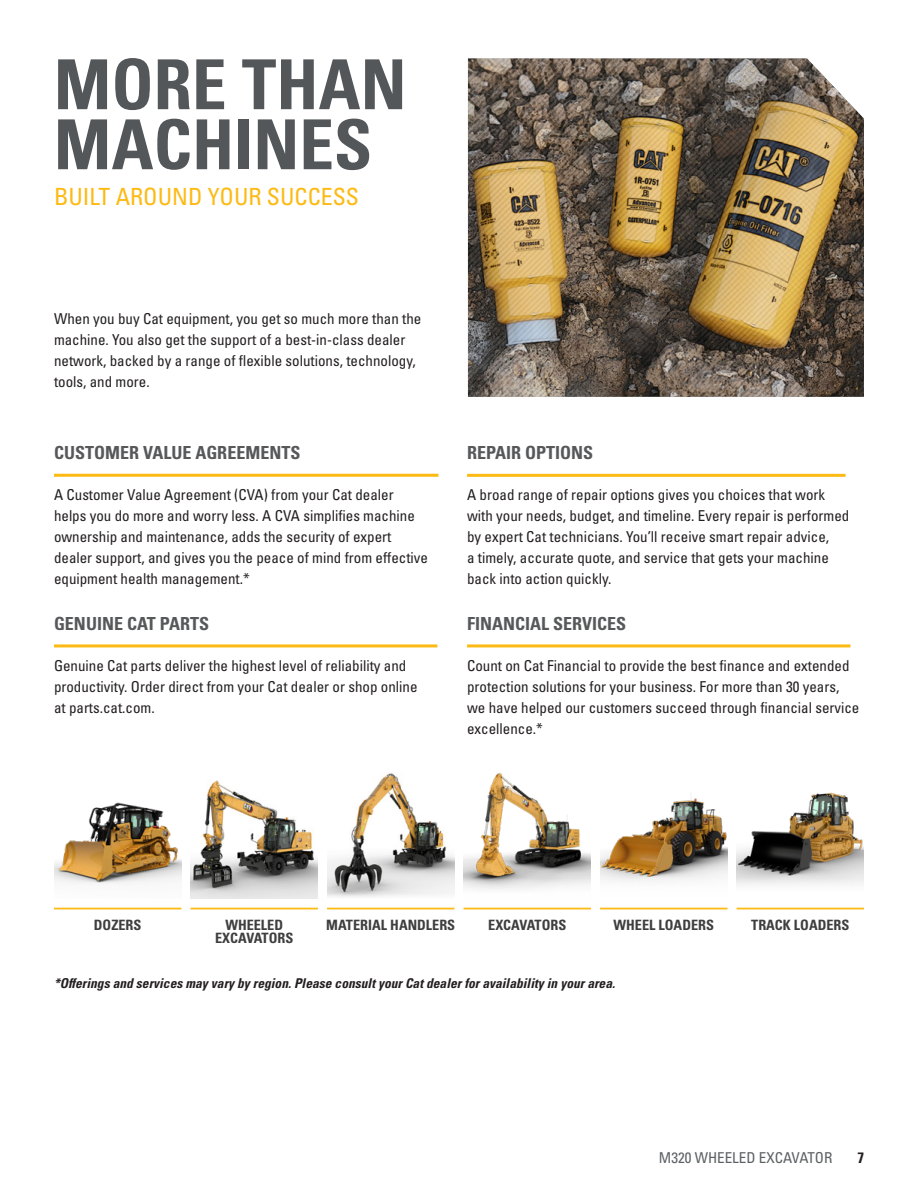
<style>
.page{position:relative;width:918px;height:1188px;background:#fff}
.page>*{position:absolute;margin:0;border:0;box-sizing:border-box;transform-origin:0 0}
.t1{font:69px/60px "Univers LTCYR 67 Bold Cond";color:#535759}
.t2{font:condensed 23.7px "Univers LTCYR 57";color:#fcba13}
.t3{font:18px "Univers LTCYR 67 Bold Cond";color:#57585a}
.t4{font:condensed 15px/21px "Univers LT Std";color:#231f20}
.t5{font:condensed 15px "Univers LTCYR 57";color:#5d6163}
.t6{font:15px "Univers LTCYR 67 Bold Cond";color:#231f20}
.t7{font:14.25px "Univers LTCYR 67 Bold Cond";color:#3e3e3f}
.t8{font:13.5px "Univers LTCYR 67 Bold Cond Obl";color:#231f20}
</style>
<div class="page">
<hr style="left:54px;top:474px;width:384px;height:3px;background:#fcba13">
<hr style="left:467px;top:474px;width:379px;height:3px;background:#fcba13">
<hr style="left:54px;top:644px;width:383px;height:3px;background:#fcba13">
<hr style="left:467px;top:644px;width:383px;height:3px;background:#fcba13">
<img style="left:468px;top:58px;width:396px;height:339px">
<hr style="left:600px;top:908px;width:127px;height:1px;background:#fcba13">
<hr style="left:54px;top:908px;width:127px;height:1px;background:#fcba13">
<hr style="left:464px;top:908px;width:127px;height:1px;background:#fcba13">
<hr style="left:191px;top:908px;width:127px;height:1px;background:#fcba13">
<hr style="left:327px;top:908px;width:127px;height:1px;background:#fcba13">
<img style="left:54px;top:802px;width:127px;height:82px">
<img style="left:191px;top:780px;width:127px;height:119px">
<img style="left:327px;top:773px;width:127px;height:124px">
<img style="left:464px;top:773px;width:127px;height:117px">
<img style="left:600px;top:798px;width:127px;height:83px">
<hr style="left:737px;top:908px;width:127px;height:1px;background:#fcba13">
<img style="left:737px;top:792px;width:127px;height:93px">
<h1 class="t1" style="left:54px;top:54px;width:354px">MORE THAN<br>MACHINES</h1>
<h2 class="t2" style="left:54px;top:182px;width:306px">BUILT AROUND YOUR SUCCESS</h2>
<p class="t4" style="left:54px;top:308px;width:369px">When you buy Cat equipment, you get so much more than the machine. You also get the support of a best-in-class dealer network, backed by a range of flexible solutions, technology, tools, and more.</p>
<p class="t3" style="left:54px;top:442px;width:248px">CUSTOMER VALUE AGREEMENTS</p>
<p class="t3" style="left:467px;top:442px;width:128px">REPAIR OPTIONS</p>
<p class="t4" style="left:54px;top:484px;width:376px">A Customer Value Agreement (CVA) from your Cat dealer helps you do more and worry less. A CVA simplifies machine ownership and maintenance, adds the security of expert dealer support, and gives you the peace of mind from effective equipment health management.*</p>
<p class="t4" style="left:467px;top:484px;width:384px">A broad range of repair options gives you choices that work with your needs, budget, and timeline. Every repair is performed by expert Cat technicians. You’ll receive smart repair advice,<br>a timely, accurate quote, and service that gets your machine back into action quickly.</p>
<p class="t3" style="left:54px;top:613px;width:157px">GENUINE CAT PARTS</p>
<p class="t3" style="left:467px;top:613px;width:161px">FINANCIAL SERVICES</p>
<p class="t4" style="left:54px;top:655px;width:365px">Genuine Cat parts deliver the highest level of reliability and productivity. Order direct from your Cat dealer or shop online at parts.cat.com.</p>
<p class="t4" style="left:467px;top:655px;width:394px">Count on Cat Financial to provide the best finance and extended protection solutions for your business. For more than 30 years, we have helped our customers succeed through financial service excellence.*</p>
<p class="t7" style="left:94px;top:916px;width:49px">DOZERS</p>
<p class="t7" style="left:225px;top:916px;width:59px">WHEELED</p>
<p class="t7" style="left:488px;top:916px;width:80px">EXCAVATORS</p>
<p class="t7" style="left:614px;top:916px;width:102px">WHEEL LOADERS</p>
<p class="t7" style="left:215px;top:929px;width:80px">EXCAVATORS</p>
<p class="t7" style="left:326px;top:916px;width:130px">MATERIAL HANDLERS</p>
<p class="t7" style="left:751px;top:916px;width:100px">TRACK LOADERS</p>
<p class="t8" style="left:54px;top:975px;width:563px">*Offerings and services may vary by region. Please consult your Cat dealer for availability in your area.</p>
<p class="t5" style="left:659px;top:1148px;width:175px">M320 WHEELED EXCAVATOR</p>
<p class="t6" style="left:857px;top:1148px;width:8px">7</p>
</div>
